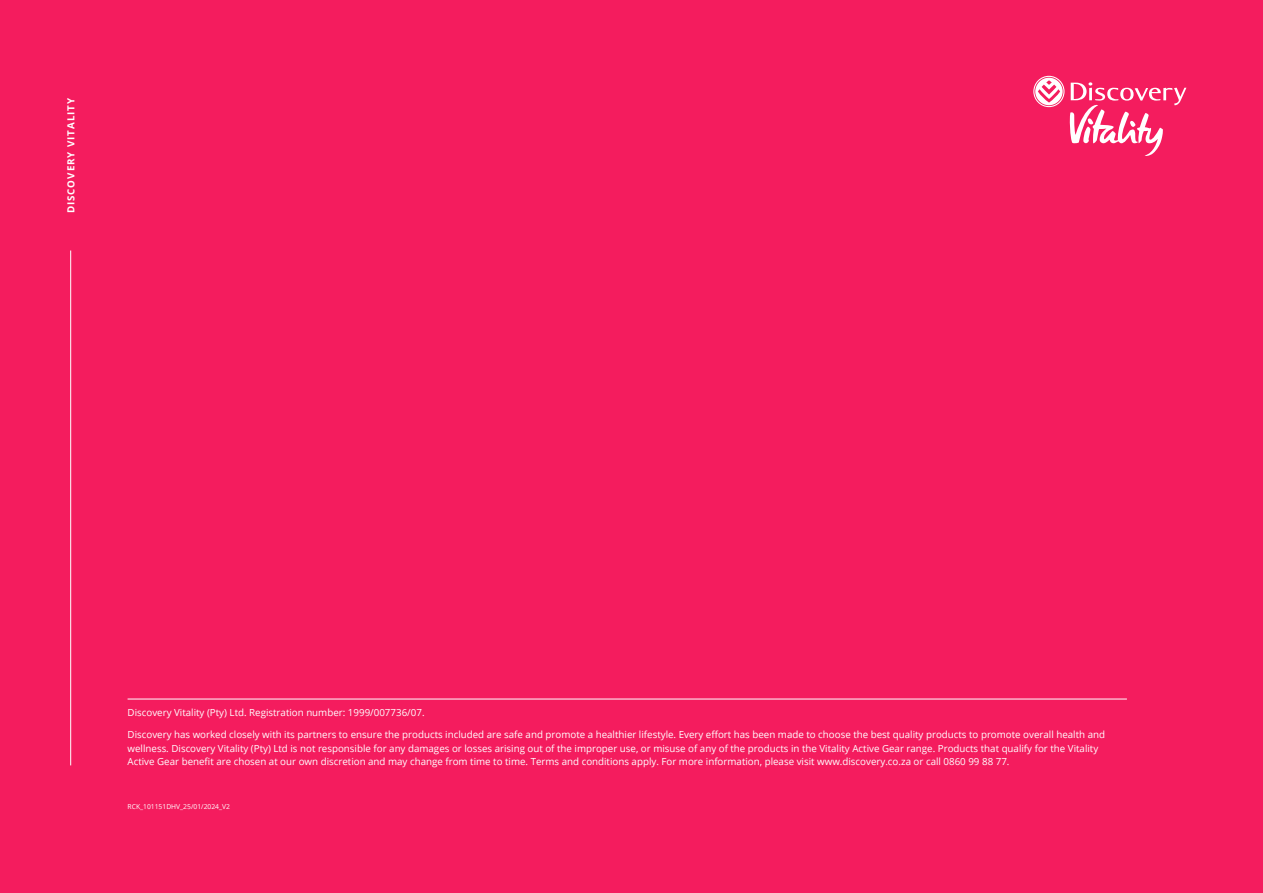
<style>
.page{position:relative;width:1263px;height:893px;background:#f41c5e}
.page>*{position:absolute;margin:0;border:0;box-sizing:border-box;transform-origin:0 0}
.t1{font:9.75px/13.5px "Open Sans";color:#fff}
.t2{font:700 9.75px "Open Sans";letter-spacing:.1em;color:#fff}
.t3{font:6.75px "Open Sans";color:#fff}
</style>
<div class="page">
<svg style="left:1033px;top:76px;width:153px;height:80px"></svg>
<hr style="left:70px;top:250px;width:1px;height:515px;background:#fff">
<hr style="left:128px;top:699px;width:999px;height:1px;background:#fff">
<p class="t2" style="left:64px;top:213px;width:117px;rotate:-90deg">DISCOVERY VITALITY</p>
<p class="t1" style="left:128px;top:706px;width:299px">Discovery Vitality (Pty) Ltd. Registration number: 1999/007736/07.</p>
<p class="t1" style="left:128px;top:728px;width:979px">Discovery has worked closely with its partners to ensure the products included are safe and promote a healthier lifestyle. Every effort has been made to choose the best quality products to promote overall health and wellness. Discovery Vitality (Pty) Ltd is not responsible for any damages or losses arising out of the improper use, or misuse of any of the products in the Vitality Active Gear range. Products that qualify for the Vitality<br>Active Gear benefit are chosen at our own discretion and may change from time to time. Terms and conditions apply. For more information, please visit www.discovery.co.za or call 0860 99 88 77.</p>
<p class="t3" style="left:128px;top:801px;width:104px">RCK_101151DHV_25/01/2024_V2</p>
</div>
